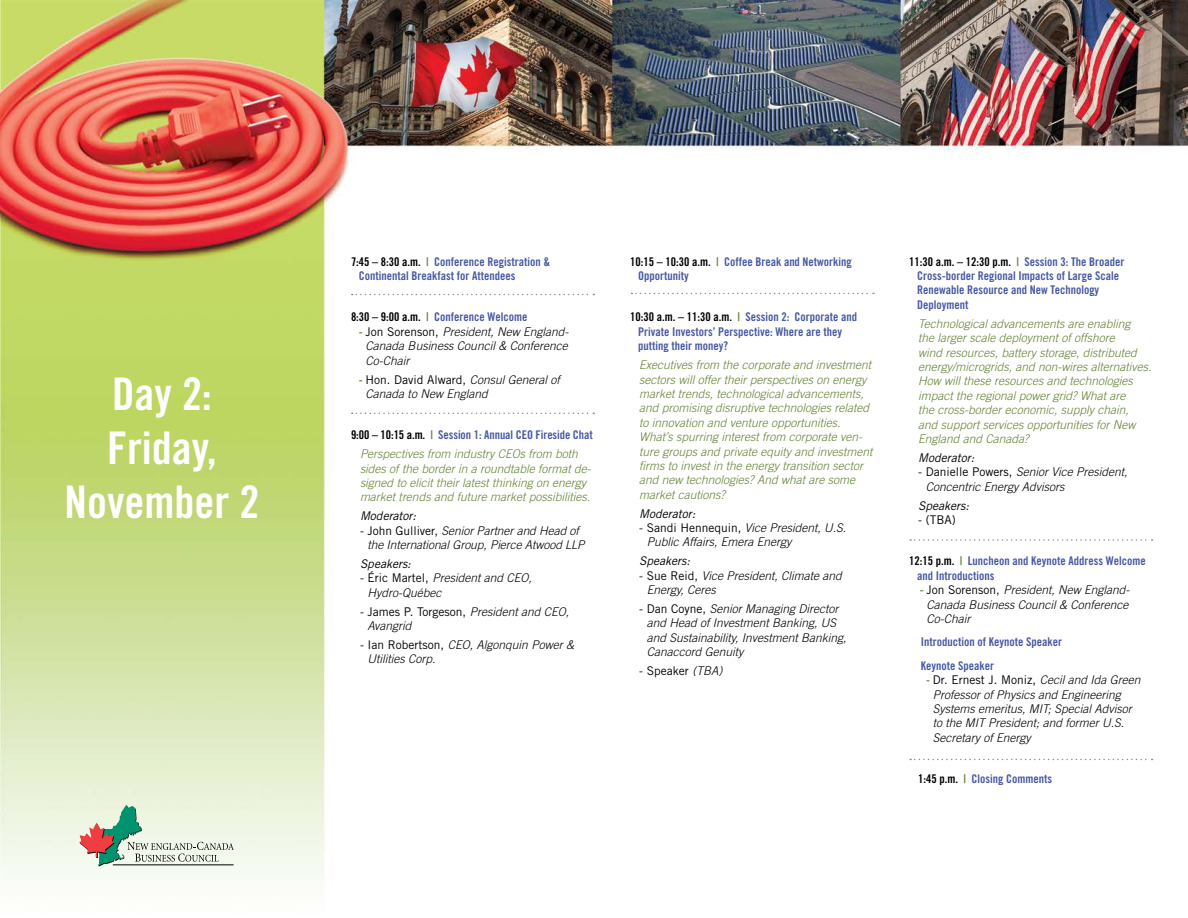
<style>
.page{position:relative;width:1188px;height:918px;background:#fff}
.page>*{position:absolute;margin:0;border:0;box-sizing:border-box;transform-origin:0 0}
.t1{font:45px/54px "Trade Gothic Bold Cond Twenty";color:#fff;text-align:center}
.t2{font:italic 300 12px/14.4px "Trade Gothic";color:#648334}
.t3{font:italic 300 12px/14.4px "Trade Gothic";color:#000}
.t4{font:12px/14.4px "Trade Gothic Bold Cond Twenty";color:#4759a2}
.t5{font:italic 12px "Trade Gothic";color:#000}
.t6{font:12px "Trade Gothic";color:#000}
.s1{color:#000}
.s2{color:#648334}
.s3{font-family:"Trade Gothic Bold Cond Twenty";font-weight:400;font-style:normal;color:#648334}
.s4{font-weight:400;font-style:normal}
.s5{font-weight:300;font-style:italic}
</style>
<div class="page">
<img style="left:0;top:0;width:1188px;height:881px">
<svg style="left:79px;top:805px;width:155px;height:62px;background:#cad3c4"></svg>
<hr style="left:113px;top:865px;width:121px;height:1px;background:#000">
<svg style="left:352px;top:294px;width:242px;height:1px"></svg>
<svg style="left:352px;top:413px;width:242px;height:1px"></svg>
<svg style="left:631px;top:293px;width:243px;height:1px"></svg>
<svg style="left:910px;top:539px;width:243px;height:2px"></svg>
<svg style="left:910px;top:759px;width:243px;height:1px"></svg>
<h1 class="t1" style="left:65px;top:366px;width:196px">Day 2:<br>Friday,<br>November 2</h1>
<p class="t4" style="left:359px;top:254px;width:193px;text-indent:-8px"><span class="s1">7:45 – 8:30 a.m.</span> <span class="s2">|</span> Conference Registration &amp;<br>Continental Breakfast for Attendees</p>
<p class="t4" style="left:351px;top:310px;width:178px"><span class="s1">8:30 – 9:00 a.m.</span> <span class="s2">|</span> Conference Welcome</p>
<p class="t3" style="left:366px;top:324px;width:205px;text-align:justify;text-indent:-7px"><span class="s3">-</span> <span class="s4">Jon Sorenson,</span> President, New England-Canada Business Council &amp; Conference Co-Chair</p>
<p class="t3" style="left:366px;top:372px;width:196px;text-indent:-7px"><span class="s3">-</span> <span class="s4">Hon. David Alward,</span> Consul General of<br>Canada to New England</p>
<p class="t4" style="left:351px;top:428px;width:243px"><span class="s1">9:00 – 10:15 a.m.</span> <span class="s2">|</span> Session 1: Annual CEO Fireside Chat</p>
<p class="t2" style="left:360px;top:447px;width:232px">Perspectives from industry CEOs from both sides of the border in a roundtable format de&shy;signed to elicit their latest thinking on energy market trends and future market possibilities.</p>
<p class="t5" style="left:360px;top:509px;width:58px">Moderator:</p>
<p class="t3" style="left:368px;top:523px;width:218px;text-indent:-8px"><span class="s4">- John Gulliver,</span> Senior Partner and Head of the International Group, Pierce Atwood LLP</p>
<p class="t5" style="left:360px;top:557px;width:52px">Speakers:</p>
<p class="t3" style="left:368px;top:571px;width:166px;text-indent:-8px"><span class="s4">- Éric Martel,</span> President and CEO,<br>Hydro-Québec</p>
<p class="t3" style="left:368px;top:604px;width:203px;text-indent:-8px"><span class="s4">- James P. Torgeson,</span> President and CEO,<br>Avangrid</p>
<p class="t3" style="left:368px;top:637px;width:208px;text-indent:-8px"><span class="s4">- Ian Robertson,</span> CEO, Algonquin Power &amp;<br>Utilities Corp.</p>
<p class="t4" style="left:638px;top:254px;width:215px;text-indent:-8px"><span class="s1">10:15 – 10:30 a.m.</span> <span class="s2">|</span> Coffee Break and Networking<br>Opportunity</p>
<p class="t4" style="left:638px;top:310px;width:221px;text-indent:-8px"><span class="s1">10:30 a.m. – 11:30 a.m.</span> <span class="s2">|</span> Session 2: Corporate and<br>Private Investors’ Perspective: Where are they putting their money?</p>
<p class="t2" style="left:639px;top:358px;width:235px">Executives from the corporate and investment sectors will offer their perspectives on energy market trends, technological advancements, and promising disruptive technologies related to innovation and venture opportunities.<br>What’s spurring interest from corporate ven&shy;ture groups and private equity and investment firms to invest in the energy transition sector and new technologies? And what are some market cautions?</p>
<p class="t5" style="left:639px;top:506px;width:58px">Moderator:</p>
<p class="t3" style="left:647px;top:520px;width:201px;text-indent:-8px"><span class="s4">- Sandi Hennequin,</span> Vice President, U.S.<br>Public Affairs, Emera Energy</p>
<p class="t5" style="left:639px;top:554px;width:52px">Speakers:</p>
<p class="t3" style="left:647px;top:568px;width:197px;text-indent:-8px"><span class="s4">- Sue Reid,</span> Vice President, Climate and<br>Energy, Ceres</p>
<p class="t3" style="left:647px;top:601px;width:201px;text-indent:-8px"><span class="s4">- Dan Coyne,</span> Senior Managing Director and Head of Investment Banking, US and Sustainability, Investment Banking, Canaccord Genuity</p>
<p class="t6" style="left:639px;top:664px;width:85px">- Speaker <span class="s5">(TBA)</span></p>
<p class="t4" style="left:917px;top:254px;width:209px;text-indent:-8px"><span class="s1">11:30 a.m. – 12:30 p.m.</span> <span class="s2">|</span> Session 3: The Broader Cross-border Regional Impacts of Large Scale Renewable Resource and New Technology Deployment</p>
<p class="t2" style="left:918px;top:316px;width:235px">Technological advancements are enabling<br>the larger scale deployment of offshore<br>wind resources, battery storage, distributed energy/microgrids, and non-wires alternatives.<br>How will these resources and technologies impact the regional power grid? What are<br>the cross-border economic, supply chain,<br>and support services opportunities for New England and Canada?</p>
<p class="t5" style="left:918px;top:450px;width:58px">Moderator:</p>
<p class="t3" style="left:926px;top:465px;width:203px;text-indent:-8px"><span class="s4">- Danielle Powers,</span> Senior Vice President,<br>Concentric Energy Advisors</p>
<p class="t5" style="left:918px;top:498px;width:52px">Speakers:</p>
<p class="t6" style="left:918px;top:512px;width:39px">- (TBA)</p>
<p class="t4" style="left:917px;top:554px;width:230px;text-indent:-8px"><span class="s1">12:15 p.m.</span> <span class="s2">|</span> Luncheon and Keynote Address Welcome and Introductions</p>
<p class="t3" style="left:927px;top:583px;width:205px;text-align:justify;text-indent:-7px"><span class="s3">-</span> <span class="s4">Jon Sorenson,</span> President, New England-Canada Business Council &amp; Conference Co-Chair</p>
<p class="t4" style="left:921px;top:630px;width:143px;line-height:23.4px">Introduction of Keynote Speaker<br>Keynote Speaker</p>
<p class="t3" style="left:933px;top:673px;width:209px;text-indent:-7px"><span class="s3">-</span> <span class="s4">Dr. Ernest J. Moniz,</span> Cecil and Ida Green Professor of Physics and Engineering Systems emeritus, MIT; Special Advisor to the MIT President; and former U.S.<br>Secretary of Energy</p>
<p class="t4" style="left:918px;top:772px;width:135px"><span class="s1">1:45 p.m.</span> <span class="s2">|</span> Closing Comments</p>
</div>
